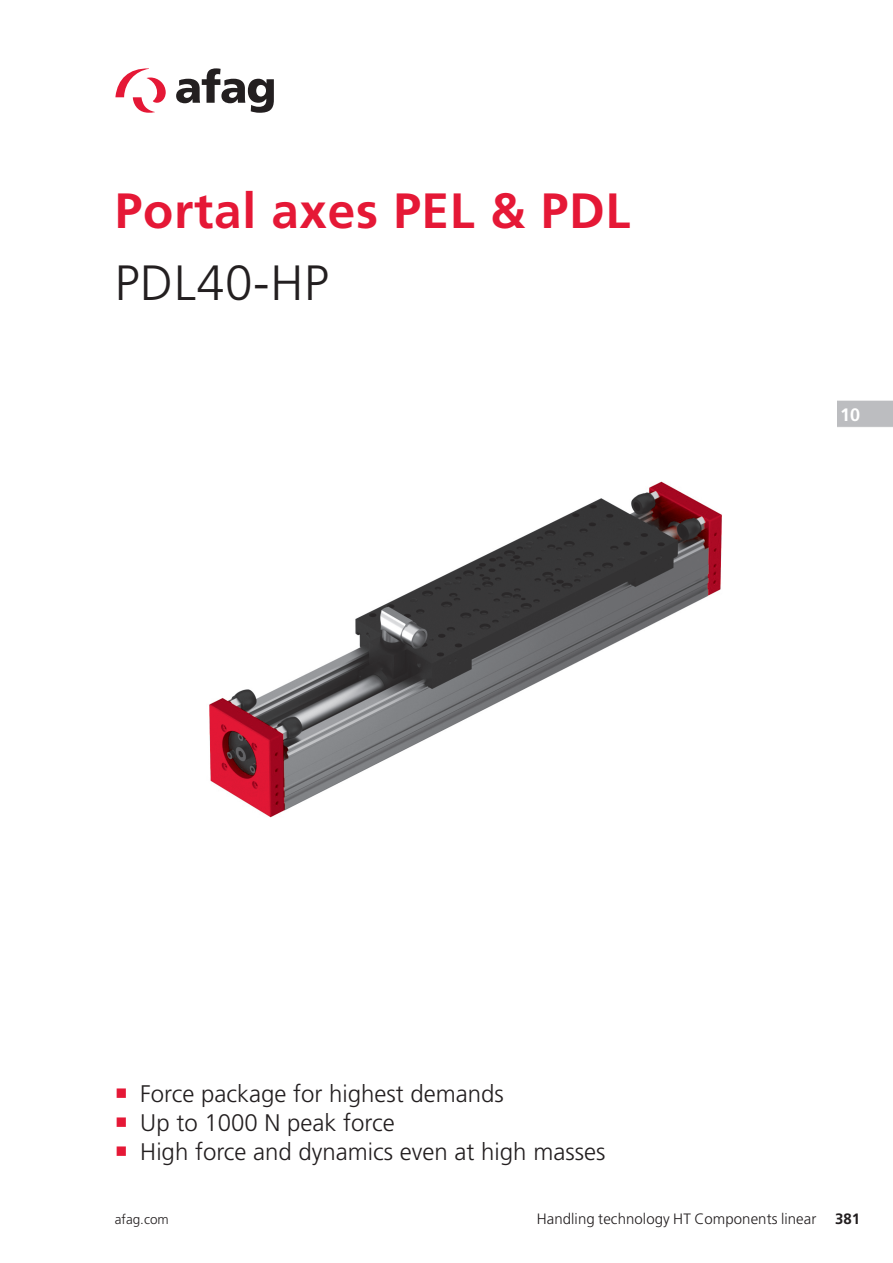
<style>
.page{position:relative;width:893px;height:1263px;background:#fff}
.page>*{position:absolute;margin:0;border:0;box-sizing:border-box;transform-origin:0 0}
.Haupttitel_rot{font:700 49.5px "Frutiger LT Pro";letter-spacing:.015em;color:#e51836}
.Produkttitel{font:300 49.5px "Frutiger LT Pro";letter-spacing:.015em;color:#231f20}
.t1{font:300 24px "Frutiger LT Pro";color:#231f20}
.t2{font:700 18px "Frutiger LT Pro";color:#fff}
.Fusszeile{font:300 15px "Frutiger LT Pro";letter-spacing:.005em;color:#231f20}
.t3{font:300 13.5px "Frutiger LT Pro";color:#231f20}
.s1{font-weight:700}
</style>
<div class="page">
<svg style="left:115px;top:68px;width:51px;height:45px"></svg>
<svg style="left:176px;top:68px;width:98px;height:45px"></svg>
<img style="left:209px;top:481px;width:513px;height:337px">
<div style="left:837px;top:400px;width:56px;height:27px;background:#bcbdc0"></div>
<hr style="left:837px;top:400px;width:56px;height:1px;background:#fff">
<p class="Haupttitel_rot" style="left:115px;top:181px;width:517px">Portal axes PEL &amp; PDL</p>
<p class="Produkttitel" style="left:115px;top:254px;width:216px">PDL40-HP</p>
<p class="t2" style="left:840px;top:403px;width:22px">10</p>
<p class="t1" style="left:140px;top:1080px;width:365px">Force package for highest demands</p>
<p class="t1" style="left:140px;top:1109px;width:256px">Up to 1000 N peak force</p>
<p class="t1" style="left:140px;top:1138px;width:466px">High force and dynamics even at high masses</p>
<p class="t3" style="left:115px;top:1211px;width:55px">afag.com</p>
<p class="Fusszeile" style="left:537px;top:1210px;width:325px">Handling technology HT Components linear <span class="s1">381</span></p>
</div>
